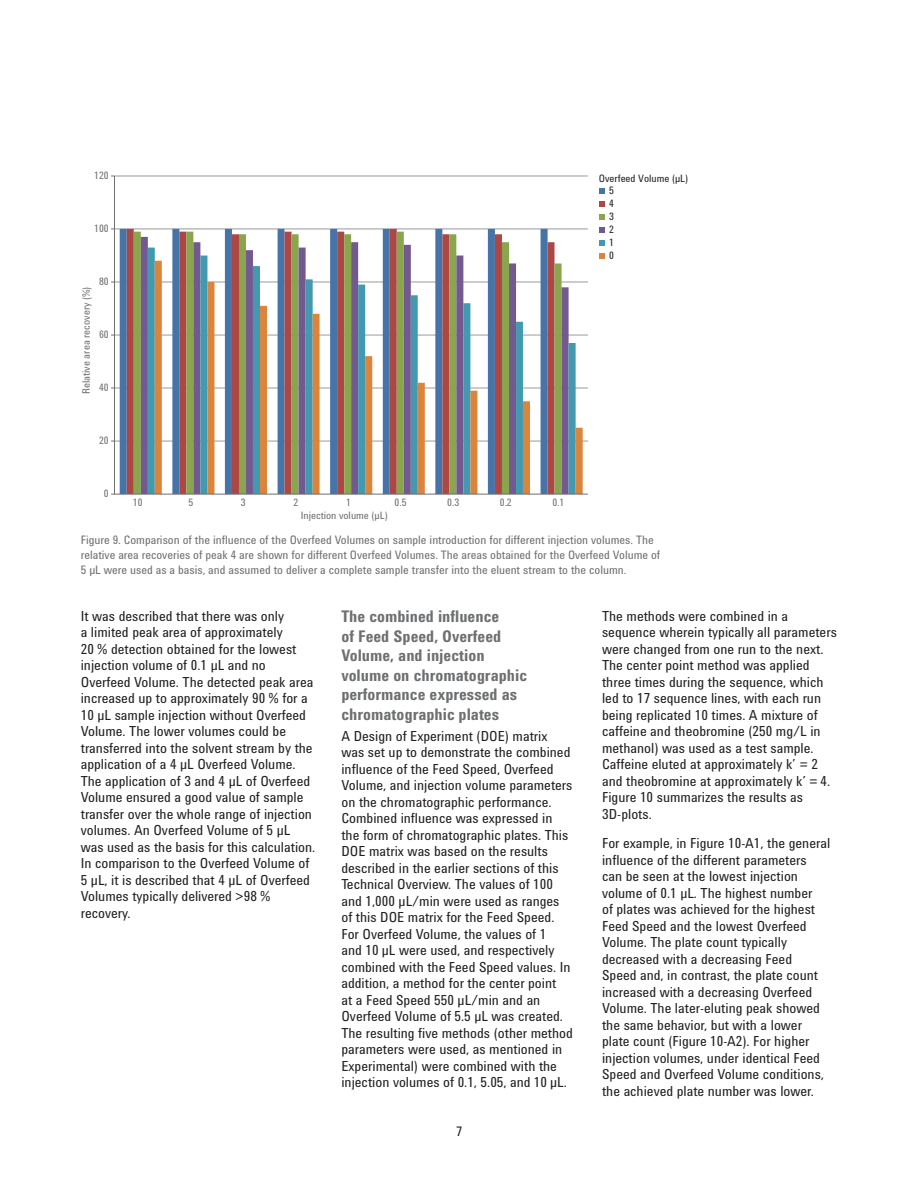
<style>
.page{position:relative;width:918px;height:1188px;background:#fff}
.page>*{position:absolute;margin:0;border:0;box-sizing:border-box;transform-origin:0 0}
.Subhead_2{font:700 16.5px/19.5px "Agilent Condensed CFF";color:#6d6f71}
.Body_copy{font:14.25px/16.5px "Agilent Condensed CFF";color:#231f20}
.t1{font:13.5px "Agilent Condensed CFF";color:#231f20}
.t2{font:12px/15px "Agilent Condensed CFF";color:#6d6f71}
.t3{font:10.5px "Agilent Condensed CFF";color:#6d6f71}
.t4{font:10.5px/13px "Agilent Condensed CFF";color:#231f20;text-align:justify}
</style>
<div class="page">
<hr style="left:114px;top:441px;width:474px;height:1px;background:#989a9d">
<hr style="left:114px;top:388px;width:474px;height:1px;background:#989a9d">
<hr style="left:114px;top:335px;width:474px;height:1px;background:#989a9d">
<hr style="left:114px;top:282px;width:474px;height:1px;background:#989a9d">
<hr style="left:114px;top:229px;width:474px;height:1px;background:#989a9d">
<hr style="left:114px;top:176px;width:474px;height:1px;background:#989a9d">
<svg style="left:127px;top:229px;width:428px;height:265px;fill:#ac4744"></svg>
<svg style="left:134px;top:232px;width:421px;height:262px"></svg>
<svg style="left:141px;top:237px;width:414px;height:257px"></svg>
<svg style="left:148px;top:248px;width:407px;height:246px"></svg>
<svg style="left:155px;top:261px;width:428px;height:233px"></svg>
<hr style="left:114px;top:176px;width:1px;height:318px;background:#6d6f71">
<hr style="left:114px;top:494px;width:474px;height:1px;background:#6d6f71">
<svg style="left:599px;top:188px;width:6px;height:6px"></svg>
<svg style="left:599px;top:201px;width:6px;height:6px"></svg>
<svg style="left:599px;top:214px;width:6px;height:6px"></svg>
<svg style="left:599px;top:227px;width:6px;height:6px"></svg>
<svg style="left:599px;top:240px;width:6px;height:6px"></svg>
<svg style="left:599px;top:253px;width:6px;height:6px"></svg>
<p class="t3" style="left:94px;top:167px;width:16px">120</p>
<p class="t3" style="left:94px;top:220px;width:16px">100</p>
<p class="t3" style="left:99px;top:274px;width:11px">80</p>
<p class="t3" style="left:78px;top:394px;width:109px;rotate:-90deg">Relative area recovery (%)</p>
<p class="t3" style="left:99px;top:327px;width:11px">60</p>
<p class="t3" style="left:99px;top:380px;width:11px">40</p>
<p class="t3" style="left:99px;top:433px;width:11px">20</p>
<p class="t3" style="left:104px;top:486px;width:6px">0</p>
<p class="t3" style="left:133px;top:494px;width:11px">10</p>
<p class="t3" style="left:188px;top:494px;width:6px">5</p>
<p class="t3" style="left:241px;top:494px;width:6px">3</p>
<p class="t3" style="left:294px;top:494px;width:6px">2</p>
<p class="t3" style="left:346px;top:494px;width:6px">1</p>
<p class="t3" style="left:395px;top:494px;width:14px">0.5</p>
<p class="t3" style="left:447px;top:494px;width:14px">0.3</p>
<p class="t3" style="left:500px;top:494px;width:14px">0.2</p>
<p class="t3" style="left:552px;top:494px;width:14px">0.1</p>
<p class="t3" style="left:301px;top:507px;width:89px">Injection volume (µL)</p>
<p class="t4" style="left:599px;top:171px;width:91px">Overfeed Volume (µL)</p>
<p class="t4" style="left:609px;top:196px;width:6px">4<br>3<br>2<br>1<br>0</p>
<p class="t4" style="left:609px;top:183px;width:6px">5</p>
<p class="t2" style="left:81px;top:532px;width:581px">Figure 9. Comparison of the influence of the Overfeed Volumes on sample introduction for different injection volumes. The relative area recoveries of peak 4 are shown for different Overfeed Volumes. The areas obtained for the Overfeed Volume of<br>5 µL were used as a basis, and assumed to deliver a complete sample transfer into the eluent stream to the column.</p>
<p class="Body_copy" style="left:81px;top:607px;width:236px">It was described that there was only<br>a limited peak area of approximately<br>20 % detection obtained for the lowest injection volume of 0.1 µL and no Overfeed Volume. The detected peak area increased up to approximately 90 % for a 10 µL sample injection without Overfeed Volume. The lower volumes could be transferred into the solvent stream by the application of a 4 µL Overfeed Volume.<br>The application of 3 and 4 µL of Overfeed Volume ensured a good value of sample transfer over the whole range of injection volumes. An Overfeed Volume of 5 µL was used as the basis for this calculation.<br>In comparison to the Overfeed Volume of 5 µL, it is described that 4 µL of Overfeed Volumes typically delivered &gt;98 % recovery.</p>
<p class="Subhead_2" style="left:341px;top:606px;width:187px">The combined influence<br>of Feed Speed, Overfeed<br>Volume, and injection volume on chromatographic performance expressed as chromatographic plates</p>
<p class="Body_copy" style="left:341px;top:727px;width:233px">A Design of Experiment (DOE) matrix was set up to demonstrate the combined influence of the Feed Speed, Overfeed Volume, and injection volume parameters on the chromatographic performance.<br>Combined influence was expressed in the form of chromatographic plates. This DOE matrix was based on the results described in the earlier sections of this Technical Overview. The values of 100 and 1,000 μL/min were used as ranges of this DOE matrix for the Feed Speed.<br>For Overfeed Volume, the values of 1<br>and 10 µL were used, and respectively combined with the Feed Speed values. In addition, a method for the center point<br>at a Feed Speed 550 µL/min and an Overfeed Volume of 5.5 µL was created.<br>The resulting five methods (other method parameters were used, as mentioned in Experimental) were combined with the injection volumes of 0.1, 5.05, and 10 µL.</p>
<p class="t1" style="left:456px;top:1122px;width:8px">7</p>
<p class="Body_copy" style="left:602px;top:607px;width:236px">The methods were combined in a sequence wherein typically all parameters were changed from one run to the next.<br>The center point method was applied three times during the sequence, which led to 17 sequence lines, with each run being replicated 10 times. A mixture of caffeine and theobromine (250 mg/L in methanol) was used as a test sample.<br>Caffeine eluted at approximately k’ = 2 and theobromine at approximately k’ = 4.<br>Figure 10 summarizes the results as 3D-plots.</p>
<p class="Body_copy" style="left:602px;top:834px;width:230px">For example, in Figure 10-A1, the general influence of the different parameters can be seen at the lowest injection volume of 0.1 µL. The highest number<br>of plates was achieved for the highest Feed Speed and the lowest Overfeed Volume. The plate count typically decreased with a decreasing Feed<br>Speed and, in contrast, the plate count increased with a decreasing Overfeed Volume. The later-eluting peak showed the same behavior, but with a lower plate count (Figure 10‑A2). For higher injection volumes, under identical Feed Speed and Overfeed Volume conditions, the achieved plate number was lower.</p>
</div>
